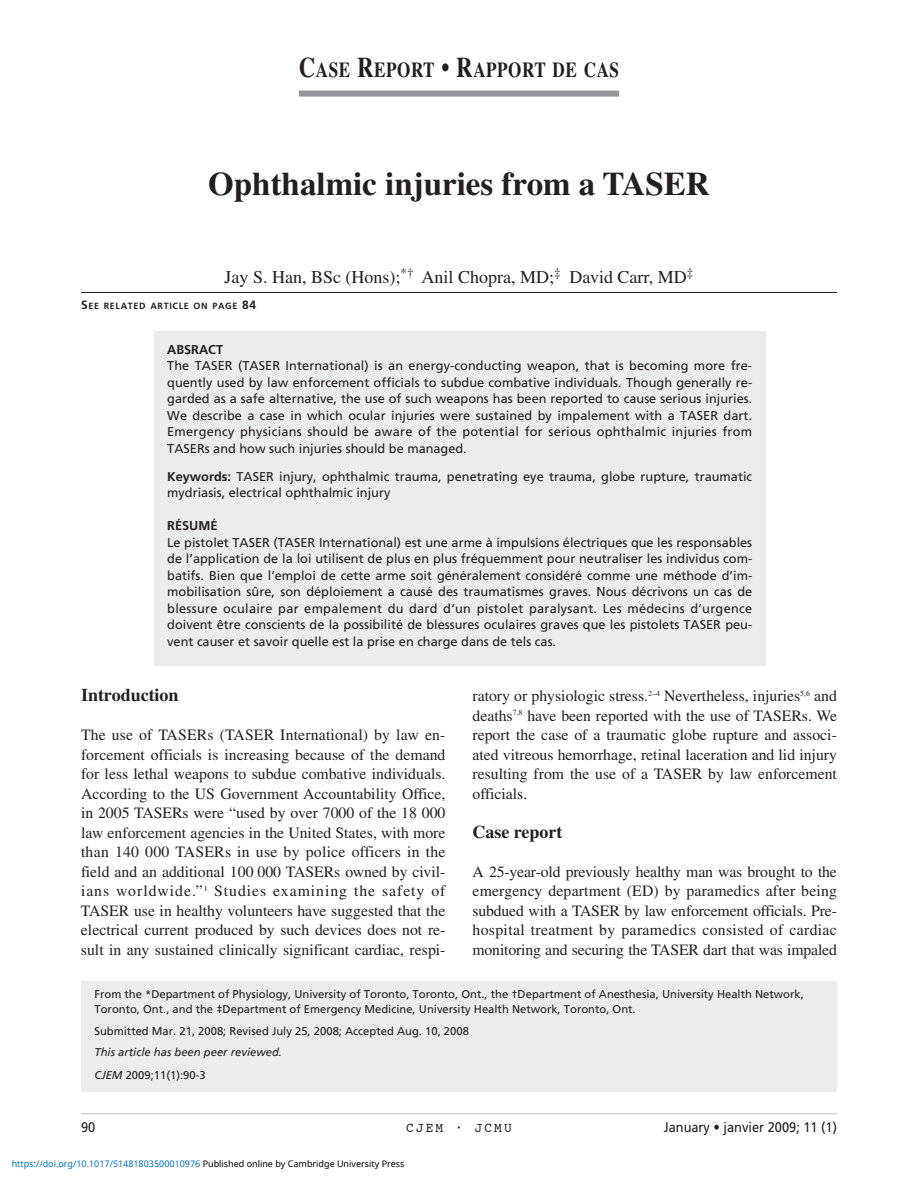
<style>
.page{position:relative;width:918px;height:1188px;background:#fff}
.page>*{position:absolute;margin:0;border:0;box-sizing:border-box;transform-origin:0 0}
.t1{font:700 33px "Times";color:#231f20}
.t2{font:700 21.3px "Times";letter-spacing:.035em;color:#231f20;scale:.8 1}
.t3{font:18px "Times";color:#231f20}
.t4{font:700 18px "Times";color:#231f20}
.t5{font:15.75px/19.5px "Times";color:#231f20;text-align:justify}
.t6{font:13.95px "Frutiger";color:#231f20;scale:.92 1}
.t7{font:13.95px "Courier";letter-spacing:.16em;color:#231f20;scale:.92 1}
.t8{font:12.75px/16.5px "Frutiger";color:#231f20;text-align:justify}
.t9{font:700 12.75px "Frutiger";color:#231f20}
.t10{font:11.25px/15px "Frutiger";color:#231f20}
.t11{font:italic 11.25px/22.5px "Frutiger";color:#231f20}
.t12{font:9px "Noto Sans";color:#0172cf}
.t13{font:700 9px "Frutiger";letter-spacing:.075em;color:#231f20}
.s1{font-size:28.5px}
.s2{font-size:12px}
.s3{font-weight:700}
.s4{font-style:normal}
.s5{color:#000}
</style>
<div class="page">
<hr style="left:81px;top:1113px;width:756px;height:1px;background:#bcbdc0">
<div style="left:154px;top:331px;width:612px;height:334px;background:#ececee"></div>
<div style="left:299px;top:91px;width:320px;height:6px;background:#939598"></div>
<hr style="left:81px;top:292px;width:756px;height:1px;background:#231f20">
<div style="left:81px;top:981px;width:756px;height:111px;background:#ececee"></div>
<h2 class="t2" style="left:299px;top:62px;width:402px"><span class="s1">C</span>ASE <span class="s1">R</span>EPORT <span class="s1">• R</span>APPORT DE CAS</h2>
<h1 class="t1" style="left:208px;top:172px;width:503px">Ophthalmic injuries from a TASER</h1>
<h3 class="t3" style="left:225px;top:271px;width:470px">Jay S. Han, BSc (Hons);<sup>*†</sup> Anil Chopra, MD;<sup>‡</sup> David Carr, MD<sup>‡</sup></h3>
<p class="t13" style="left:81px;top:303px;width:177px"><span class="s2">S</span>EE RELATED ARTICLE ON PAGE <span class="s2">84</span></p>
<p class="t9" style="left:167px;top:344px;width:57px">ABSRACT</p>
<p class="t8" style="left:167px;top:359px;width:587px">The TASER (TASER International) is an energy-conducting weapon, that is becoming more fre&shy;quently used by law enforcement officials to subdue combative individuals. Though generally re&shy;garded as a safe alternative, the use of such weapons has been reported to cause serious injuries.<br>We describe a case in which ocular injuries were sustained by impalement with a TASER dart.<br>Emergency physicians should be aware of the potential for serious ophthalmic injuries from TASERs and how such injuries should be managed.</p>
<p class="t8" style="left:167px;top:469px;width:587px"><span class="s3">Keywords:</span> TASER injury, ophthalmic trauma, penetrating eye trauma, globe rupture, traumatic mydriasis, electrical ophthalmic injury</p>
<p class="t9" style="left:167px;top:520px;width:52px">RÉSUMÉ</p>
<p class="t8" style="left:167px;top:535px;width:587px">Le pistolet TASER (TASER International) est une arme à impulsions électriques que les responsables de l’application de la loi utilisent de plus en plus fréquemment pour neutraliser les individus com&shy;batifs. Bien que l’emploi de cette arme soit généralement considéré comme une méthode d’im&shy;mobilisation sûre, son déploiement a causé des traumatismes graves. Nous décrivons un cas de blessure oculaire par empalement du dard d’un pistolet paralysant. Les médecins d’urgence doivent être conscients de la possibilité de blessures oculaires graves que les pistolets TASER peu&shy;vent causer et savoir quelle est la prise en charge dans de tels cas.</p>
<h3 class="t4" style="left:81px;top:689px;width:99px">Introduction</h3>
<p class="t5" style="left:81px;top:727px;width:366px">The use of TASERs (TASER International) by law en&shy;forcement officials is increasing because of the demand for less lethal weapons to subdue combative individuals.<br>According to the US Government Accountability Office, in 2005 TASERs were “used by over 7000 of the 18 000 law enforcement agencies in the United States, with more than 140 000 TASERs in use by police officers in the field and an additional 100 000 TASERs owned by civil&shy;ians worldwide.”<sup>1</sup> Studies examining the safety of TASER use in healthy volunteers have suggested that the electrical current produced by such devices does not re&shy;sult in any sustained clinically significant cardiac, respi-</p>
<p class="t5" style="left:472px;top:688px;width:366px">ratory or physiologic stress.<sup>2–4</sup> Nevertheless, injuries<sup>5,6</sup> and deaths<sup>7,8</sup> have been reported with the use of TASERs. We report the case of a traumatic globe rupture and associ&shy;ated vitreous hemorrhage, retinal laceration and lid injury resulting from the use of a TASER by law enforcement officials.</p>
<h3 class="t4" style="left:472px;top:825px;width:92px">Case report</h3>
<p class="t5" style="left:472px;top:863px;width:366px">A 25-year-old previously healthy man was brought to the emergency department (ED) by paramedics after being subdued with a TASER by law enforcement officials. Pre&shy;hospital treatment by paramedics consisted of cardiac monitoring and securing the TASER dart that was impaled</p>
<p class="t10" style="left:94px;top:987px;width:711px">From the *Department of Physiology, University of Toronto, Toronto, Ont., the †Department of Anesthesia, University Health Network,<br>Toronto, Ont., and the ‡Department of Emergency Medicine, University Health Network, Toronto, Ont.</p>
<p class="t10" style="left:94px;top:1025px;width:376px">Submitted Mar. 21, 2008; Revised July 25, 2008; Accepted Aug. 10, 2008</p>
<p class="t11" style="left:94px;top:1042px;width:189px">This article has been peer reviewed.<br>CJEM <span class="s4">2009;11(1):90-3</span></p>
<p class="t6" style="left:81px;top:1122px;width:17px">90</p>
<p class="t7" style="left:406px;top:1122px;width:116px">CJEM • JCMU</p>
<p class="t6" style="left:664px;top:1122px;width:190px">January • janvier 2009; 11 (1)</p>
<p class="t12" style="left:12px;top:1157px;width:394px">https://doi.org/10.1017/S1481803500010976 <span class="s5">Published online by Cambridge University Press</span></p>
</div>
